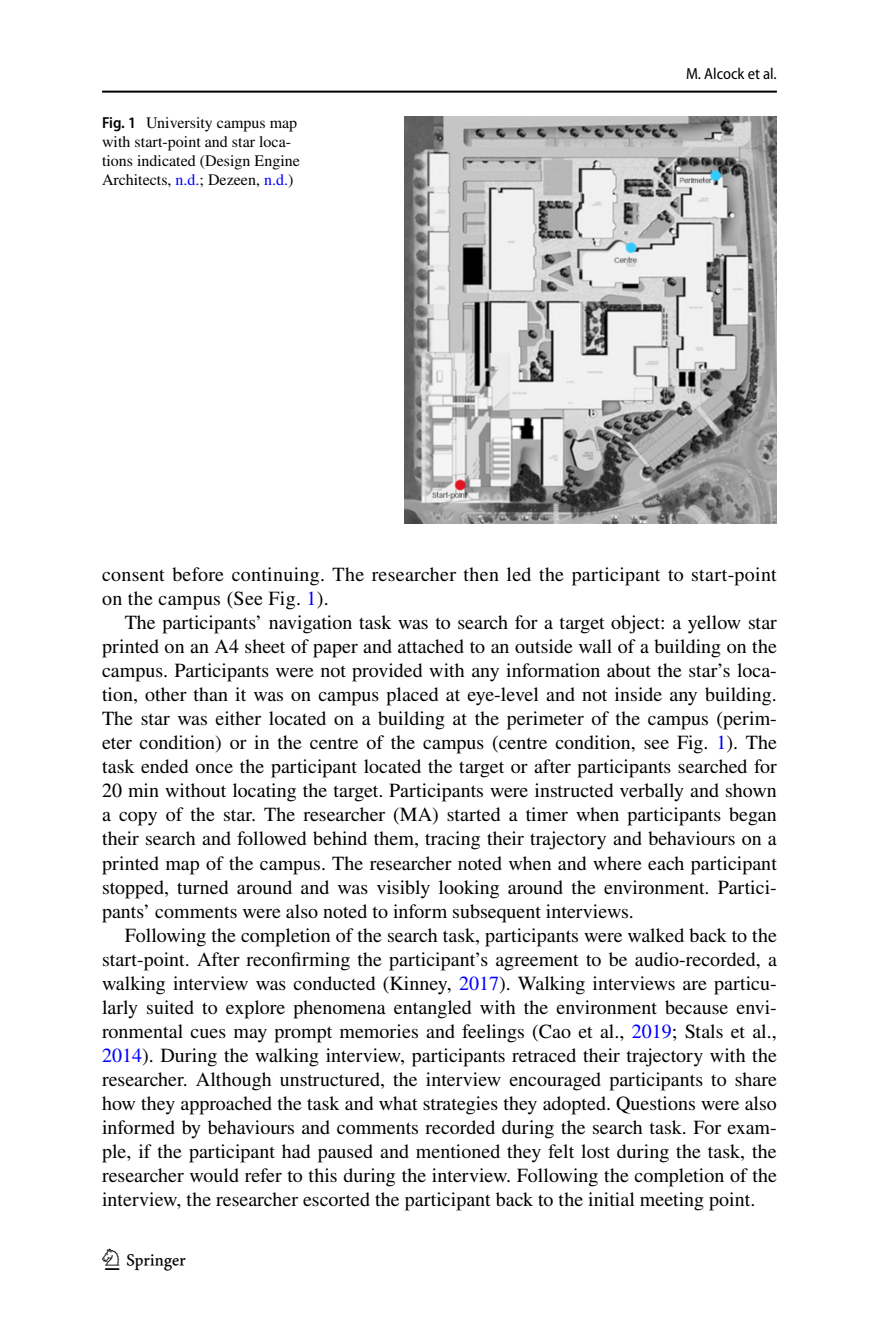
<style>
.page{position:relative;width:879px;height:1333px;background:#fff}
.page>*{position:absolute;margin:0;border:0;box-sizing:border-box;transform-origin:0 0}
.t1{font:30px "Springnew Regular 4";color:#000}
.t2{font:20px/24px "STIX";color:#000;text-align:justify}
.t3{font:16px/19px "STIX";color:#000}
.t4{font:semi-condensed 16px "Myriad Pro";color:#000}
.s1{font-family:"Myriad Pro";font-weight:600;font-stretch:semi-condensed}
.s2{color:#00f}
</style>
<div class="page">
<hr style="left:102px;top:91px;width:675px;height:2px;background:#000">
<img style="left:404px;top:116px;width:373px;height:407px">
<p class="t3" style="left:102px;top:114px;width:199px"><span class="s1">Fig. 1</span> University campus map with start-point and star loca&shy;tions indicated (Design Engine<br>Architects, <span class="s2">n.d.</span>; Dezeen, <span class="s2">n.d.</span>)</p>
<p class="t4" style="left:686px;top:65px;width:92px">M. Alcock et al.</p>
<p class="t2" style="left:102px;top:564px;width:676px">consent before continuing. The researcher then led the participant to start-point on the campus (See Fig. <span class="s2">1</span>).</p>
<p class="t2" style="left:102px;top:612px;width:676px;text-indent:23px">The participants’ navigation task was to search for a target object: a yellow star printed on an A4 sheet of paper and attached to an outside wall of a building on the campus. Participants were not provided with any information about the star’s loca&shy;tion, other than it was on campus placed at eye-level and not inside any building.<br>The star was either located on a building at the perimeter of the campus (perim&shy;eter condition) or in the centre of the campus (centre condition, see Fig. <span class="s2">1</span>). The task ended once the participant located the target or after participants searched for 20 min without locating the target. Participants were instructed verbally and shown a copy of the star. The researcher (MA) started a timer when participants began their search and followed behind them, tracing their trajectory and behaviours on a printed map of the campus. The researcher noted when and where each participant stopped, turned around and was visibly looking around the environment. Partici&shy;pants’ comments were also noted to inform subsequent interviews.</p>
<p class="t2" style="left:102px;top:924px;width:676px;text-indent:23px">Following the completion of the search task, participants were walked back to the start-point. After reconfirming the participant’s agreement to be audio-recorded, a walking interview was conducted (Kinney, <span class="s2">2017</span>). Walking interviews are particu&shy;larly suited to explore phenomena entangled with the environment because envi&shy;ronmental cues may prompt memories and feelings (Cao et al., <span class="s2">2019</span>; Stals et al., <span class="s2">2014</span>). During the walking interview, participants retraced their trajectory with the researcher. Although unstructured, the interview encouraged participants to share how they approached the task and what strategies they adopted. Questions were also informed by behaviours and comments recorded during the search task. For exam&shy;ple, if the participant had paused and mentioned they felt lost during the task, the researcher would refer to this during the interview. Following the completion of the interview, the researcher escorted the participant back to the initial meeting point.</p>
<h1 class="t1" style="left:105px;top:1248px;width:83px">1 3</h1>
</div>
